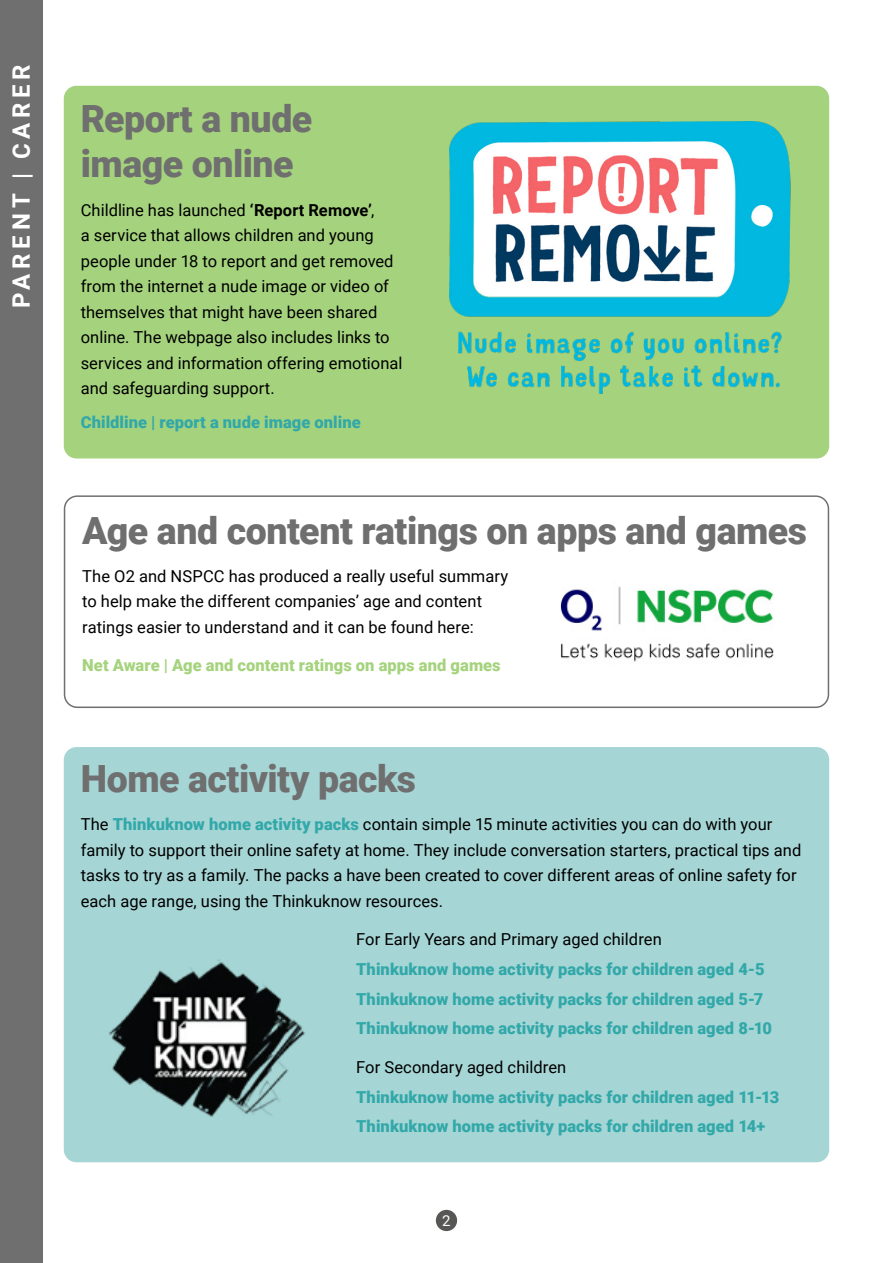
<style>
.page{position:relative;width:893px;height:1263px;background:#fff}
.page>*{position:absolute;margin:0;border:0;box-sizing:border-box;transform-origin:0 0}
.t1{font:900 37.5px/45px "Roboto";letter-spacing:-.01em;color:#706f6f}
.t2{font:700 24px "Roboto";letter-spacing:.2em;color:#fff}
.t3{font:16.5px/25.5px "Roboto";color:#000}
.t4{font:900 16.5px/29.7px "Roboto";letter-spacing:.005em;color:#32a8a9}
.t5{font:900 16.5px "Roboto";letter-spacing:.005em;color:#a5d37d}
.t6{font:15px "Roboto";color:#fff}
.s1{font-weight:700}
.s2{font-weight:900;color:#32a8a9}
</style>
<div class="page">
<div style="left:0;top:0;width:43px;height:1263px;background:#706f6f"></div>
<div style="left:436px;top:1210px;width:21px;height:21px;background:#575756;border-radius:50%"></div>
<div style="left:64px;top:86px;width:765px;height:372px;background:#a5d37d;border-radius:13px"></div>
<img style="left:449px;top:121px;width:342px;height:273px">
<div style="left:64px;top:495px;width:765px;height:213px;border:2px solid #706f6f;border-radius:13px"></div>
<div style="left:64px;top:747px;width:765px;height:415px;background:#a6d5d5;border-radius:13px"></div>
<img style="left:560px;top:586px;width:214px;height:76px">
<img style="left:109px;top:959px;width:196px;height:158px">
<h2 class="t2" style="left:4px;top:308px;width:246px;rotate:-90deg">PARENT | CARER</h2>
<h1 class="t1" style="left:81px;top:95px;width:233px">Report a nude image online</h1>
<p class="t3" style="left:81px;top:196px;width:323px">Childline has launched <span class="s1">‘Report Remove’</span>,<br>a service that allows children and young people under 18 to report and get removed from the internet a nude image or video of themselves that might have been shared online. The webpage also includes links to services and information offering emotional and safeguarding support.</p>
<p class="t4" style="left:81px;top:407px;width:281px">Childline | report a nude image online</p>
<h1 class="t1" style="left:82px;top:506px;width:726px">Age and content ratings on apps and games</h1>
<p class="t3" style="left:82px;top:563px;width:428px">The O2 and NSPCC has produced a really useful summary to help make the different companies’ age and content ratings easier to understand and it can be found here:</p>
<p class="t5" style="left:82px;top:654px;width:420px">Net Aware | Age and content ratings on apps and games</p>
<h1 class="t1" style="left:81px;top:755px;width:337px">Home activity packs</h1>
<p class="t3" style="left:81px;top:811px;width:722px">The <span class="s2">Thinkuknow home activity packs</span> contain simple 15 minute activities you can do with your family to support their online safety at home. They include conversation starters, practical tips and tasks to try as a family. The packs a have been created to cover different areas of online safety for each age range, using the Thinkuknow resources.</p>
<p class="t3" style="left:356px;top:926px;width:307px">For Early Years and Primary aged children</p>
<p class="t4" style="left:356px;top:954px;width:417px">Thinkuknow home activity packs for children aged 4-5<br>Thinkuknow home activity packs for children aged 5-7<br>Thinkuknow home activity packs for children aged 8-10</p>
<p class="t3" style="left:356px;top:1053px;width:212px">For Secondary aged children</p>
<p class="t4" style="left:356px;top:1081px;width:425px">Thinkuknow home activity packs for children aged 11-13<br>Thinkuknow home activity packs for children aged 14+</p>
<p class="t6" style="left:442px;top:1210px;width:10px">2</p>
</div>
